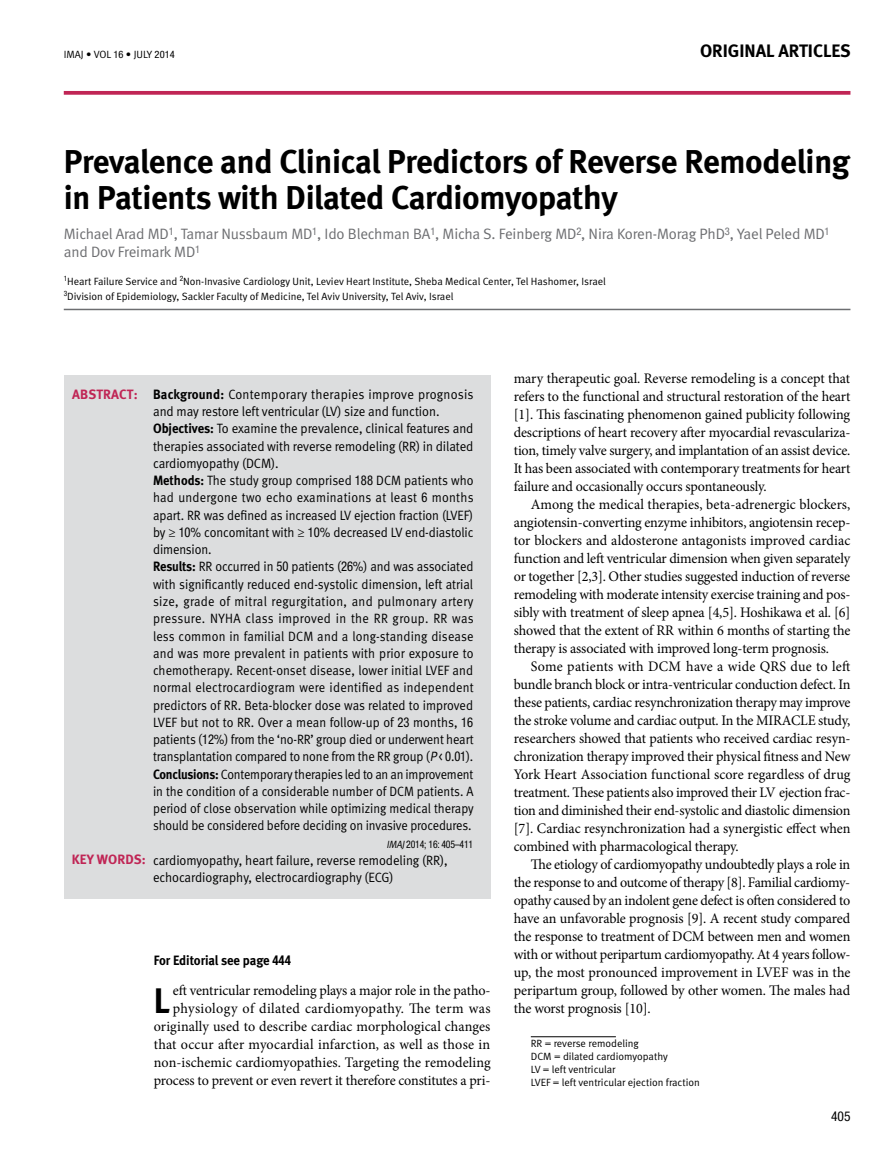
<style>
.page{position:relative;width:893px;height:1149px;background:#fff}
.page>*{position:absolute;margin:0;border:0;box-sizing:border-box;transform-origin:0 0}
.t1{font:700 35.4px "Meta";color:#000}
.t2{font:700 33px/36px "Meta";letter-spacing:-.01em;color:#000}
.t3{font:700 18px "Meta";color:#000}
.t4{font:15px "Meta Normal";letter-spacing:-.01em;color:#6d6e71}
.t5{font:14.55px/18px "Minion Pro";letter-spacing:-.01em;color:#000}
.t6{font:14.55px "Minion Pro";letter-spacing:.025em;color:#000}
.t7{font:13.5px/17.2px "Meta Normal";letter-spacing:-.005em;color:#000;scale:.95 1}
.t8{font:700 13.5px "Meta";letter-spacing:-.005em;color:#000;scale:.95 1}
.t9{font:700 13.5px "Meta";letter-spacing:.01em;color:#c02555}
.t10{font:condensed 13.5px "Helvetica Neue";color:#000}
.t11{font:10.5px/12.8px "Meta Normal";color:#000}
.t12{font:condensed 10.5px "Helvetica Neue";letter-spacing:-.02em;color:#000;scale:.93 1}
.t13{font:condensed 10.5px "Helvetica Neue";color:#6d6e71}
.t14{font:condensed 7.35px "Helvetica Neue";color:#000}
.s1{font-family:"Helvetica Neue";font-stretch:condensed;font-size:10.2px}
.s2{font-family:"Meta Normal";font-stretch:normal;font-size:15px}
.s3{font-family:"Meta";font-weight:700}
.s4{font-family:"Helvetica Neue";font-stretch:condensed}
.s5{font-family:"Minion Pro"}
.s6{font-style:italic}
.s7{font-family:"Meta Normal";font-style:italic;font-stretch:normal}
</style>
<div class="page">
<svg style="left:64px;top:91px;width:786px;height:4px;background:#c43460"></svg>
<div style="left:64px;top:375px;width:426px;height:523px;background:#dcddde"></div>
<hr style="left:64px;top:308px;width:786px;height:2px;background:#6d6e71">
<hr style="left:531px;top:1036px;width:85px;height:1px;background:#000">
<p class="t11" style="left:64px;top:47px;width:113px">IMAJ • VOL <span class="s1">16</span> • july <span class="s1">2014</span></p>
<p class="t3" style="left:700px;top:40px;width:152px">Original Articles</p>
<h2 class="t2" style="left:64px;top:143px;width:788px">Prevalence and Clinical Predictors of Reverse Remodeling in Patients with Dilated Cardiomyopathy</h2>
<p class="t13" style="left:825px;top:225px;width:7px">1</p>
<p class="t13" style="left:169px;top:225px;width:11px">1<span class="s2">,</span></p>
<p class="t13" style="left:312px;top:225px;width:11px">1<span class="s2">,</span></p>
<p class="t13" style="left:430px;top:225px;width:11px">1<span class="s2">,</span></p>
<p class="t13" style="left:576px;top:225px;width:11px">2<span class="s2">,</span></p>
<p class="t13" style="left:725px;top:225px;width:11px">3<span class="s2">,</span></p>
<p class="t4" style="left:64px;top:225px;width:107px">Michael Arad MD</p>
<p class="t4" style="left:181px;top:225px;width:133px">Tamar Nussbaum MD</p>
<p class="t4" style="left:325px;top:225px;width:107px">Ido Blechman BA</p>
<p class="t4" style="left:443px;top:225px;width:135px">Micha .S Feinberg MD</p>
<p class="t4" style="left:589px;top:225px;width:138px">Nira Koren-Morag PhD</p>
<p class="t4" style="left:737px;top:225px;width:89px">Yael Peled MD</p>
<p class="t13" style="left:195px;top:243px;width:7px">1</p>
<p class="t4" style="left:64px;top:243px;width:133px">and Dov Freimark MD</p>
<p class="t14" style="left:64px;top:274px;width:5px">1</p>
<p class="t14" style="left:180px;top:274px;width:5px">2</p>
<p class="t11" style="left:67px;top:275px;width:111px">Heart Failure Service and</p>
<p class="t14" style="left:64px;top:289px;width:5px">3</p>
<p class="t11" style="left:67px;top:274px;width:540px;line-height:15px;text-indent:116px">Non-Invasive Cardiology Unit, Leviev Heart Institute, Sheba Medical Center, Tel Hashomer, Israel<br>Division of Epidemiology, Sackler Faculty of Medicine, Tel Aviv University, Tel Aviv, Israel</p>
<p class="t9" style="left:72px;top:386px;width:67px">Ab stract:</p>
<p class="t9" style="left:72px;top:850px;width:76px">Key words:</p>
<p class="t7" style="left:153px;top:385px;width:339px"><span class="s3">Background:</span> Contemporary therapies improve prognosis and may restore left ventricular (LV) size and function.<br><span class="s3">Objectives</span> To<span class="s3">:</span> examine the prevalence, clinical features and therapies associated with reverse remodeling (RR) in dilated cardiomyopathy (DCM .(<br><span class="s3">Methods:</span> The study group comprised <span class="s4">188</span> DCM patients who had undergone two echo examinations at least <span class="s4">6</span> months apart. RR was defined as increased LV ejection fraction (LVEF( by <span class="s5">≥</span> <span class="s4">10</span>% concomitant with <span class="s5">≥</span> <span class="s4">10</span>% decreased LV end-diastolic dimension.<br><span class="s3">Results:</span> RR occurred in <span class="s4">50</span> patients (<span class="s4">26</span>%) and was associated with significantly reduced end-systolic dimension, left atrial size, grade of mitral regurgitation, and pulmonary artery pressure. NYHA class improved in the RR group. RR was less common in familial DCM and a long-standing disease and was more prevalent in patients with prior exposure to chemotherapy. Recent-onset disease, lower initial LVEF and normal electrocardiogram were identified as independent predictors of RR. Beta-blocker dose was related to improved LVEF but not to RR. Over a mean follow-up of <span class="s4">23</span> months, <span class="s4">16 </span>patients (<span class="s4">12</span>%) from the ‘no-RR’ group died or underwent heart transplantation compared to none from the RR group &gt;<span class="s6">P</span>( <span class="s4">0</span>.<span class="s4">01</span> .( <span class="s3">Conclusions:</span> Contemporary therapies led to an an improvement in the condition of a considerable number of DCM patients A. period of close observation while optimizing medical therapy should be considered before deciding on invasive procedures.</p>
<p class="t12" style="left:386px;top:837px;width:95px"><span class="s7">IMAJ</span>2014; 16: 405–411</p>
<p class="t7" style="left:153px;top:851px;width:312px">cardiomyopathy, heart failure, reverse remodeling (RR ,( echocardiography, electrocardiography (ECG(</p>
<p class="t8" style="left:154px;top:952px;width:146px">For Editorial see page <span class="s4">444</span></p>
<p class="t6" style="left:173px;top:998px;width:319px">physiology of dilated cardiomyopathy. The term was</p>
<p class="t5" style="left:173px;top:981px;width:319px">eft ventricular remodeling plays a major role in the patho-</p>
<h1 class="t1" style="left:154px;top:979px;width:15px">L</h1>
<p class="t5" style="left:154px;top:1017px;width:338px;text-align:justify">originally used to describe cardiac morphological changes that occur after myocardial infarction, as well as those in non-ischemic cardiomyopathies. Targeting the remodeling</p>
<p class="t5" style="left:154px;top:1071px;width:338px">process to prevent or even revert it therefore constitutes a pri-</p>
<p class="t5" style="left:514px;top:369px;width:338px">mary therapeutic goal. Reverse remodeling is a concept that</p>
<p class="t5" style="left:514px;top:387px;width:338px">refers to the functional and structural restoration of the heart . ]1[ This fascinating phenomenon gained publicity following</p>
<p class="t5" style="left:514px;top:441px;width:338px">tion, timely valve surgery, and implantation of an assist device.</p>
<p class="t5" style="left:514px;top:423px;width:338px">descriptions of heart recovery after myocardial revasculariza-</p>
<p class="t5" style="left:514px;top:459px;width:338px">It has been associated with contemporary treatments for heart failure and occasionally occurs spontaneously.</p>
<p class="t5" style="left:531px;top:495px;width:321px">Among the medical therapies, beta-adrenergic blockers,</p>
<p class="t5" style="left:514px;top:531px;width:338px">tor blockers and aldosterone antagonists improved cardiac</p>
<p class="t5" style="left:514px;top:513px;width:338px">angiotensin-converting enzyme inhibitors, angiotensin recep-</p>
<p class="t5" style="left:514px;top:549px;width:338px">function and left ventricular dimension when given separately or together [2,3 .] Other studies suggested induction of reverse</p>
<p class="t5" style="left:514px;top:603px;width:338px">sibly with treatment of sleep apnea [4,5 .] Hoshikawa e t a l [6].</p>
<p class="t5" style="left:514px;top:585px;width:338px">remodeling with moderate intensity exercise training and pos-</p>
<p class="t5" style="left:514px;top:621px;width:338px">showed that the extent of RR within 6 months of starting the therapy is associated with improved long-term prognosis.</p>
<p class="t5" style="left:514px;top:657px;width:338px;text-align:justify;text-indent:17px">Some patients with DCM have a wide QRS due to left bundle branch block or intra-ventricular conduction defect In. these patients, cardiac resynchronization therapy may improve the stroke volume and cardiac output In. the MIRACLE study,</p>
<p class="t5" style="left:514px;top:747px;width:338px">chronization therapy improved their physical fitness and New</p>
<p class="t5" style="left:514px;top:729px;width:338px">researchers showed that patients who received cardiac resyn-</p>
<p class="t5" style="left:514px;top:765px;width:338px;text-align:justify">York Heart Association functional score regardless of drug treatment. These patients also improved their LV ejection frac&shy;tion and diminished their end-systolic and diastolic dimension . ]7[ Cardiac resynchronization had a synergistic effect when combined with pharmacological therapy.</p>
<p class="t5" style="left:531px;top:855px;width:321px">The etiology of cardiomyopathy undoubtedly plays a role in</p>
<p class="t5" style="left:514px;top:891px;width:338px">opathy caused by an indolent gene defect is often considered to</p>
<p class="t5" style="left:514px;top:873px;width:338px">the response to and outcome of therapy .]8[ Familial cardiomy-</p>
<p class="t5" style="left:514px;top:909px;width:338px">have an unfavorable prognosis A.]9[ recent study compared the response to treatment of DCM between men and women</p>
<p class="t5" style="left:514px;top:963px;width:338px">up, the most pronounced improvement in LVEF was in the</p>
<p class="t5" style="left:514px;top:945px;width:338px">with or without peripartum cardiomyopathy. At 4 years follow-</p>
<p class="t5" style="left:514px;top:981px;width:338px">peripartum group, followed by other women. The males had the worst prognosis ]10 .[</p>
<p class="t11" style="left:531px;top:1036px;width:171px">RR = reverse remodeling<br>DCM = dilated cardiomyopathy<br>LV = left ventricular<br>LVEF = left ventricular ejection fraction</p>
<p class="t10" style="left:831px;top:1108px;width:21px">405</p>
</div>
